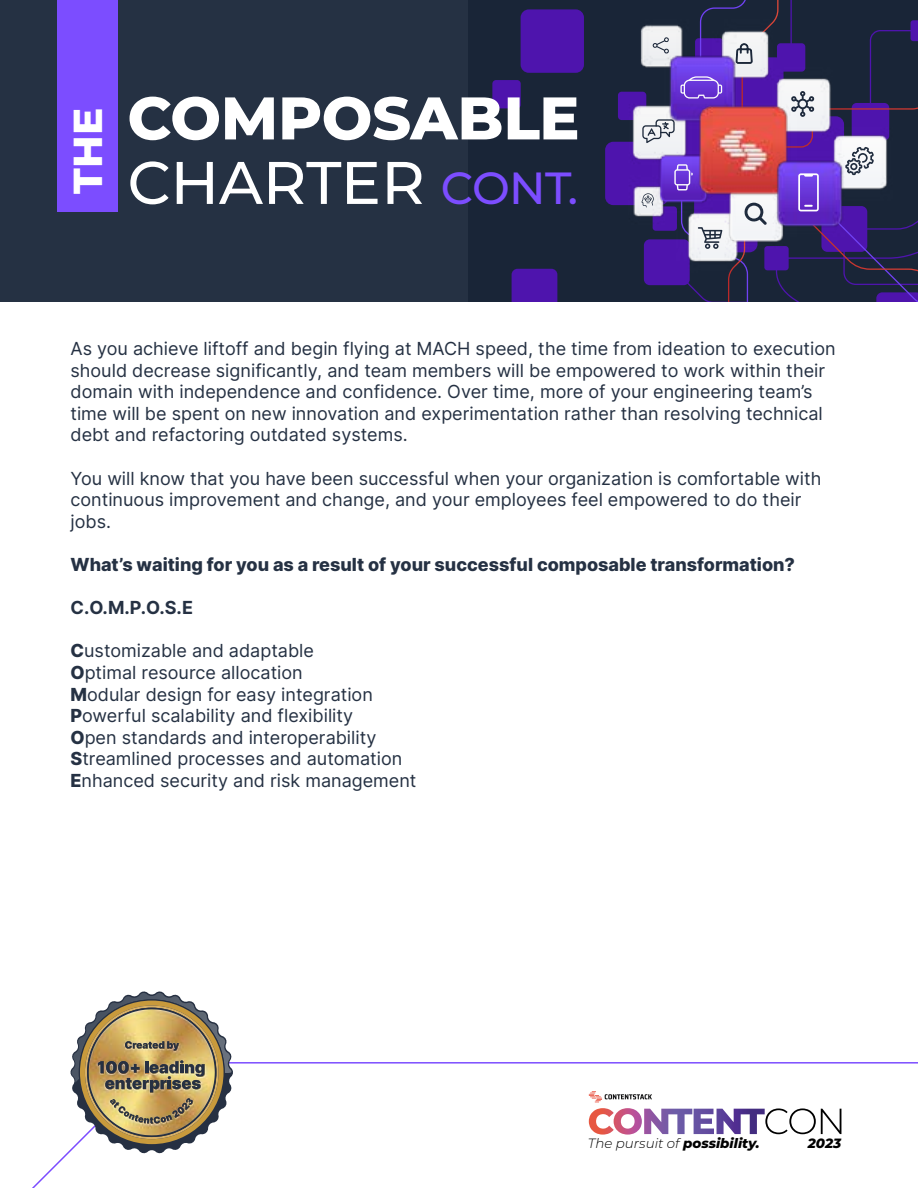
<style>
.page{position:relative;width:918px;height:1188px;background:#fff}
.page>*{position:absolute;margin:0;border:0;box-sizing:border-box;transform-origin:0 0}
.t1{font:100 60px "Montserrat";letter-spacing:-.005em;color:#fff}
.t2{font:100 40.5px "Montserrat";color:#fff}
.t3{font:18px/21.6px "Inter";color:#253143}
.t4{font:800 18px "Inter";color:#253143}
.t5{font:700 18px "Inter";color:#253143}
.t6{font:italic 300 13.5px "Montserrat";color:#000}
.t7{font:italic 800 13.5px "Montserrat";color:#000}
.s1{font-size:45px;color:#7c4dff}
.s2{font-weight:800}
</style>
<div class="page">
<div style="left:0;top:0;width:918px;height:302px;background:#253143"></div>
<img style="left:469px;top:0;width:173px;height:302px">
<svg style="left:642px;top:0;width:276px;height:302px"></svg>
<div style="left:57px;top:0;width:60px;height:212px;background:#7c4dff"></div>
<svg style="left:32px;top:1062px;width:886px;height:126px"></svg>
<svg style="left:70px;top:991px;width:164px;height:163px"></svg>
<svg style="left:589px;top:1091px;width:252px;height:44px"></svg>
<h2 class="t2" style="left:61px;top:194px;width:87px;rotate:-90deg">THE</h2>
<h1 class="t1" style="left:128px;top:78px;width:454px">COMPOSABLE</h1>
<h1 class="t1" style="left:128px;top:143px;width:452px">CHARTER <span class="s1">CONT.</span></h1>
<p class="t3" style="left:70px;top:337px;width:767px">As you achieve liftoff and begin flying at MACH speed, the time from ideation to execution should decrease significantly, and team members will be empowered to work within their domain with independence and confidence. Over time, more of your engineering team’s time will be spent on new innovation and experimentation rather than resolving technical debt and refactoring outdated systems.</p>
<p class="t3" style="left:70px;top:467px;width:753px">You will know that you have been successful when your organization is comfortable with continuous improvement and change, and your employees feel empowered to do their jobs.</p>
<p class="t4" style="left:70px;top:551px;width:726px">What’s waiting for you as a result of your successful composable transformation?</p>
<p class="t5" style="left:70px;top:594px;width:124px">C.O.M.P.O.S.E</p>
<p class="t3" style="left:70px;top:640px;width:347px"><span class="s2">C</span>ustomizable and adaptable<br><span class="s2">O</span>ptimal resource allocation<br><span class="s2">M</span>odular design for easy integration <span class="s2">P</span>owerful scalability and flexibility<br><span class="s2">O</span>pen standards and interoperability <span class="s2">S</span>treamlined processes and automation <span class="s2">E</span>nhanced security and risk management</p>
<p class="t6" style="left:588px;top:1134px;width:173px">The pursuit of <span class="s2">possibility.</span></p>
<p class="t7" style="left:808px;top:1133px;width:35px">2023</p>
</div>
